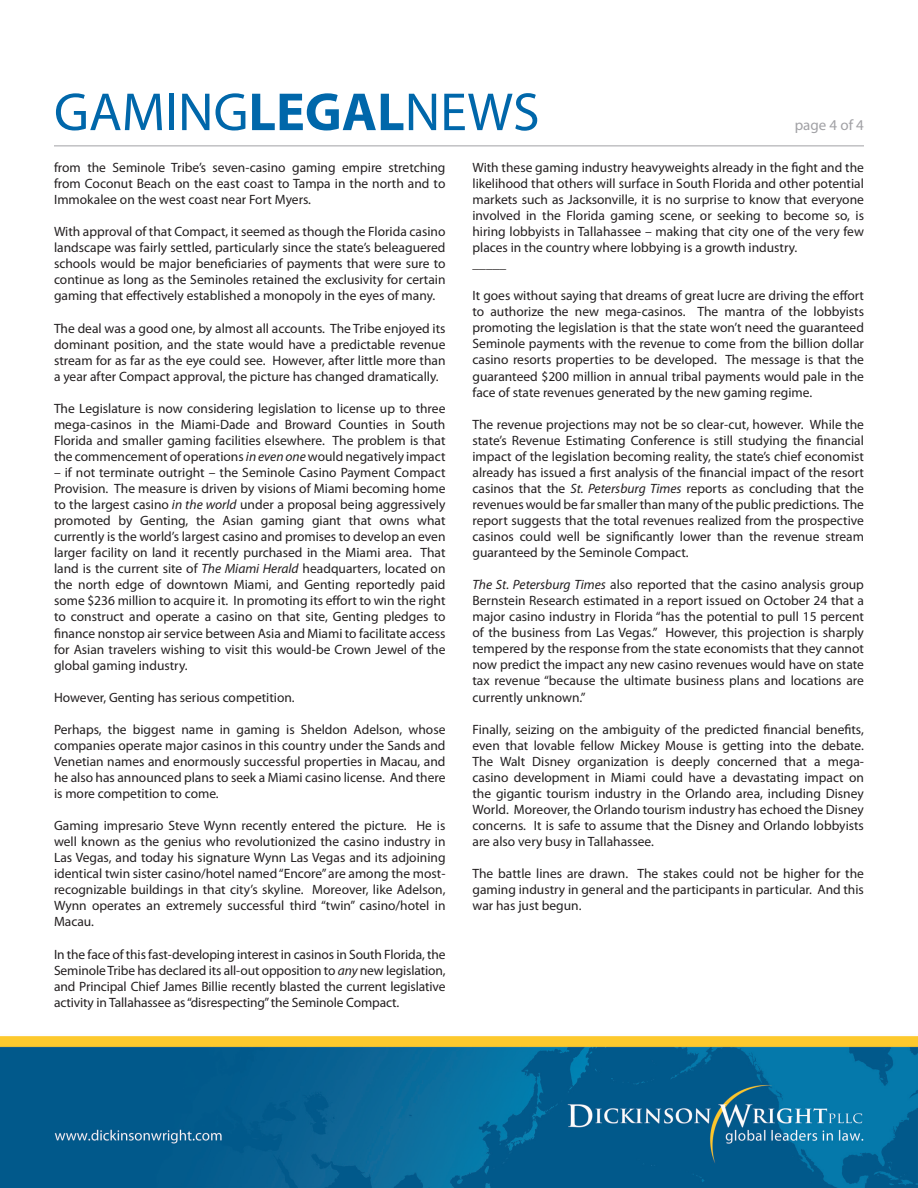
<style>
.page{position:relative;width:918px;height:1188px;background:#fff}
.page>*{position:absolute;margin:0;border:0;box-sizing:border-box;transform-origin:0 0}
.t1{font:54px "Myriad Pro";color:#0067aa}
.t2{font:15px "Myriad Pro";color:#a1a1a5}
.t3{font:13.5px/16px "Myriad Pro";color:#231f20;text-align:justify}
.s1{font-weight:700}
.s2{font-style:italic}
</style>
<div class="page">
<img style="left:0;top:145px;width:918px;height:1043px">
<hr style="left:54px;top:146px;width:810px;height:1px;background:#a1a1a5">
<h1 class="t1" style="left:54px;top:79px;width:487px">GAMING<span class="s1">LEGAL</span>NEWS</h1>
<p class="t2" style="left:795px;top:116px;width:71px">page 4 of 4</p>
<p class="t3" style="left:54px;top:159px;width:393px">from the Seminole Tribe’s seven-casino gaming empire stretching from Coconut Beach on the east coast to Tampa in the north and to Immokalee on the west coast near Fort Myers.</p>
<p class="t3" style="left:54px;top:223px;width:393px">With approval of that Compact, it seemed as though the Florida casino landscape was fairly settled, particularly since the state’s beleaguered schools would be major beneficiaries of payments that were sure to continue as long as the Seminoles retained the exclusivity for certain gaming that effectively established a monopoly in the eyes of many.</p>
<p class="t3" style="left:54px;top:320px;width:393px">The deal was a good one, by almost all accounts. The Tribe enjoyed its dominant position, and the state would have a predictable revenue stream for as far as the eye could see. However, after little more than a year after Compact approval, the picture has changed dramatically.</p>
<p class="t3" style="left:54px;top:400px;width:393px">The Legislature is now considering legislation to license up to three mega-casinos in the Miami-Dade and Broward Counties in South Florida and smaller gaming facilities elsewhere. The problem is that the commencement of operations <span class="s2">in even one</span> would negatively impact</p>
<p class="t3" style="left:54px;top:464px;width:393px">– if not terminate outright – the Seminole Casino Payment Compact Provision. The measure is driven by visions of Miami becoming home to the largest casino <span class="s2">in the world</span> under a proposal being aggressively promoted by Genting, the Asian gaming giant that owns what currently is the world’s largest casino and promises to develop an even larger facility on land it recently purchased in the Miami area. That land is the current site of <span class="s2">The Miami Herald</span> headquarters, located on the north edge of downtown Miami, and Genting reportedly paid some $236 million to acquire it. In promoting its effort to win the right to construct and operate a casino on that site, Genting pledges to finance nonstop air service between Asia and Miami to facilitate access for Asian travelers wishing to visit this would-be Crown Jewel of the global gaming industry.</p>
<p class="t3" style="left:54px;top:689px;width:242px">However, Genting has serious competition.</p>
<p class="t3" style="left:54px;top:721px;width:393px">Perhaps, the biggest name in gaming is Sheldon Adelson, whose companies operate major casinos in this country under the Sands and Venetian names and enormously successful properties in Macau, and he also has announced plans to seek a Miami casino license. And there is more competition to come.</p>
<p class="t3" style="left:54px;top:817px;width:393px">Gaming impresario Steve Wynn recently entered the picture. He is well known as the genius who revolutionized the casino industry in Las Vegas, and today his signature Wynn Las Vegas and its adjoining identical twin sister casino/hotel named “Encore” are among the most&shy;recognizable buildings in that city’s skyline. Moreover, like Adelson, Wynn operates an extremely successful third “twin” casino/hotel in Macau.</p>
<p class="t3" style="left:54px;top:946px;width:393px">In the face of this fast-developing interest in casinos in South Florida, the Seminole Tribe has declared its all-out opposition to <span class="s2">any</span> new legislation, and Principal Chief James Billie recently blasted the current legislative activity in Tallahassee as “disrespecting” the Seminole Compact.</p>
<p class="t3" style="left:472px;top:159px;width:393px;text-align:left">With these gaming industry heavyweights already in the fight and the likelihood that others will surface in South Florida and other potential markets such as Jacksonville, it is no surprise to know that everyone involved in the Florida gaming scene, or seeking to become so, is hiring lobbyists in Tallahassee – making that city one of the very few places in the country where lobbying is a growth industry.<br>_____</p>
<p class="t3" style="left:472px;top:287px;width:393px">It goes without saying that dreams of great lucre are driving the effort to authorize the new mega-casinos. The mantra of the lobbyists promoting the legislation is that the state won’t need the guaranteed Seminole payments with the revenue to come from the billion dollar casino resorts properties to be developed. The message is that the guaranteed $200 million in annual tribal payments would pale in the face of state revenues generated by the new gaming regime.</p>
<p class="t3" style="left:472px;top:416px;width:393px">The revenue projections may not be so clear-cut, however. While the state’s Revenue Estimating Conference is still studying the financial impact of the legislation becoming reality, the state’s chief economist already has issued a first analysis of the financial impact of the resort casinos that the <span class="s2">St. Petersburg Times</span> reports as concluding that the revenues would be far smaller than many of the public predictions. The report suggests that the total revenues realized from the prospective casinos could well be significantly lower than the revenue stream guaranteed by the Seminole Compact.</p>
<p class="t3" style="left:472px;top:576px;width:393px"><span class="s2">The St. Petersburg Times</span> also reported that the casino analysis group Bernstein Research estimated in a report issued on October 24 that a major casino industry in Florida “has the potential to pull 15 percent of the business from Las Vegas.” However, this projection is sharply tempered by the response from the state economists that they cannot now predict the impact any new casino revenues would have on state tax revenue “because the ultimate business plans and locations are currently unknown.”</p>
<p class="t3" style="left:472px;top:721px;width:393px">Finally, seizing on the ambiguity of the predicted financial benefits, even that lovable fellow Mickey Mouse is getting into the debate.<br>The Walt Disney organization is deeply concerned that a mega&shy;casino development in Miami could have a devastating impact on the gigantic tourism industry in the Orlando area, including Disney World. Moreover, the Orlando tourism industry has echoed the Disney concerns. It is safe to assume that the Disney and Orlando lobbyists are also very busy in Tallahassee.</p>
<p class="t3" style="left:472px;top:865px;width:393px">The battle lines are drawn. The stakes could not be higher for the gaming industry in general and the participants in particular. And this war has just begun.</p>
</div>
